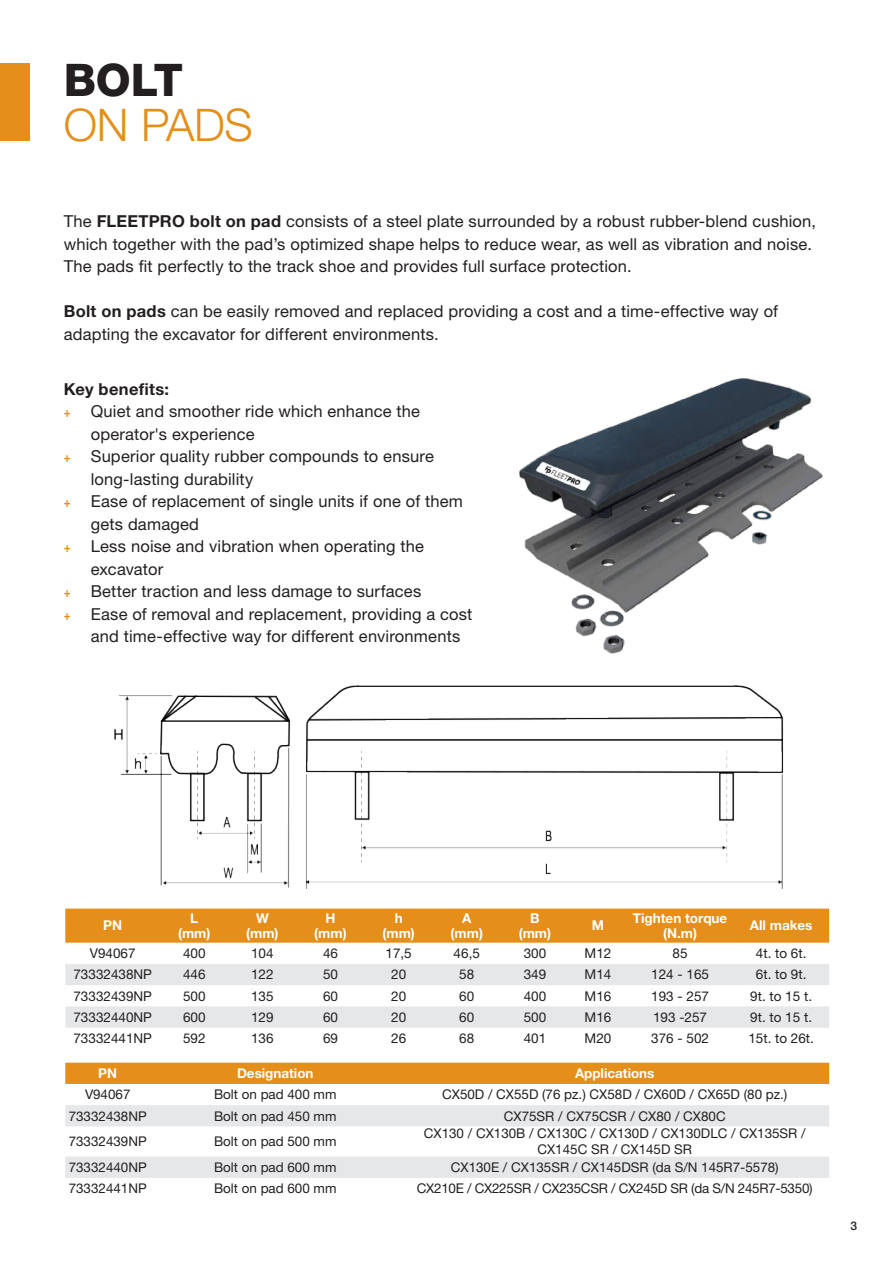
<style>
.page{position:relative;width:893px;height:1263px;background:#fff}
.page>*{position:absolute;margin:0;border:0;box-sizing:border-box;transform-origin:0 0}
.TITOLO_2{font:300 45px "Helvetica Neue LT Pro";letter-spacing:-.01em;color:#e58e19}
.TITOLO_1{font:800 45px "Helvetica Neue LT Pro";color:#231f20}
.TXT__11-15{font:16.5px/22.5px "Helvetica Neue LT Pro";letter-spacing:.01em;color:#231f20}
.TXT__11-15-2{font:700 16.5px "Helvetica Neue LT Pro";letter-spacing:.02em;color:#231f20}
.t1{font:13.5px "Helvetica Neue LT Pro";color:#231f20}
.t2{font:700 13.5px/15px "Helvetica Neue LT Pro";color:#fff;text-align:center}
.t3{font:13.35px/16px "Helvetica Neue LT Pro";color:#231f20;text-align:center}
.t4{font:13.35px "Helvetica Neue LT Pro";letter-spacing:-.02em;color:#231f20}
.t5{font:700 13.35px "Helvetica Neue LT Pro";color:#fff}
.t6{font:500 12px "Helvetica Neue LT Pro";color:#231f20}
.s1{font-weight:700}
.s2{font-weight:700;font-size:13.5px;color:#e58e19}
</style>
<div class="page">
<div style="left:0;top:64px;width:30px;height:77px;background:#e58e19"></div>
<img style="left:519px;top:377px;width:304px;height:277px">
<img style="left:114px;top:685px;width:670px;height:204px">
<div style="left:65px;top:909px;width:764px;height:34px;background:#e58e19"></div>
<svg style="left:65px;top:964px;width:764px;height:64px;fill:#e6e7e9"></svg>
<div style="left:65px;top:1063px;width:764px;height:21px;background:#e58e19"></div>
<svg style="left:65px;top:1105px;width:764px;height:73px;fill:#e6e7e9"></svg>
<p class="TITOLO_1" style="left:64px;top:53px;width:121px">BOLT</p>
<p class="TITOLO_2" style="left:64px;top:97px;width:191px">ON PADS</p>
<p class="TXT__11-15" style="left:64px;top:210px;width:754px">The <span class="s1">FLEETPRO bolt on pad</span> consists of a steel plate surrounded by a robust rubber-blend cushion, which together with the pad’s optimized shape helps to reduce wear, as well as vibration and noise.<br>The pads fit perfectly to the track shoe and provides full surface protection.</p>
<p class="TXT__11-15" style="left:64px;top:300px;width:716px"><span class="s1">Bolt on pads</span> can be easily removed and replaced providing a cost and a time-effective way of adapting the excavator for different environments.</p>
<p class="TXT__11-15-2" style="left:64px;top:378px;width:107px">Key benefits:</p>
<p class="TXT__11-15" style="left:91px;top:400px;width:331px;text-indent:-27px"><span class="s2">+</span> Quiet and smoother ride which enhance the operator's experience</p>
<p class="TXT__11-15" style="left:91px;top:445px;width:345px;text-indent:-27px"><span class="s2">+</span> Superior quality rubber compounds to ensure long-lasting durability</p>
<p class="TXT__11-15" style="left:91px;top:490px;width:374px;text-indent:-27px"><span class="s2">+</span> Ease of replacement of single units if one of them gets damaged</p>
<p class="TXT__11-15" style="left:91px;top:535px;width:335px;text-indent:-27px"><span class="s2">+</span> Less noise and vibration when operating the excavator</p>
<p class="TXT__11-15" style="left:64px;top:580px;width:359px"><span class="s2">+</span> Better traction and less damage to surfaces</p>
<p class="TXT__11-15" style="left:91px;top:602px;width:383px;text-indent:-27px"><span class="s2">+</span> Ease of removal and replacement, providing a cost and time-effective way for different environments</p>
<p class="t2" style="left:103px;top:918px;width:21px">PN</p>
<p class="t2" style="left:190px;top:910px;width:10px">L</p>
<p class="t2" style="left:178px;top:925px;width:34px">(mm)</p>
<p class="t2" style="left:256px;top:910px;width:14px">W</p>
<p class="t2" style="left:246px;top:925px;width:34px">(mm)</p>
<p class="t2" style="left:326px;top:910px;width:12px">H</p>
<p class="t2" style="left:314px;top:925px;width:34px">(mm)</p>
<p class="t2" style="left:395px;top:910px;width:10px">h</p>
<p class="t2" style="left:382px;top:925px;width:34px">(mm)</p>
<p class="t2" style="left:462px;top:910px;width:11px">A</p>
<p class="t2" style="left:451px;top:925px;width:34px">(mm)</p>
<p class="t2" style="left:530px;top:910px;width:11px">B</p>
<p class="t2" style="left:519px;top:925px;width:34px">(mm)</p>
<p class="t2" style="left:592px;top:918px;width:14px">M</p>
<p class="t2" style="left:633px;top:910px;width:96px">Tighten torque (N.m)</p>
<p class="t2" style="left:750px;top:918px;width:64px">All makes</p>
<p class="t1" style="left:90px;top:945px;width:47px">V94067</p>
<p class="t1" style="left:183px;top:945px;width:24px">400</p>
<p class="t1" style="left:251px;top:945px;width:24px">104</p>
<p class="t1" style="left:323px;top:945px;width:17px">46</p>
<p class="t1" style="left:385px;top:945px;width:28px">17,5</p>
<p class="t1" style="left:454px;top:945px;width:28px">46,5</p>
<p class="t1" style="left:524px;top:945px;width:24px">300</p>
<p class="t1" style="left:585px;top:945px;width:28px">M12</p>
<p class="t1" style="left:673px;top:945px;width:17px">85</p>
<p class="t1" style="left:756px;top:945px;width:52px">4t. to 6t.</p>
<p class="t1" style="left:73px;top:966px;width:80px">73332438NP</p>
<p class="t1" style="left:183px;top:966px;width:24px">446</p>
<p class="t1" style="left:251px;top:966px;width:24px">122</p>
<p class="t1" style="left:323px;top:966px;width:17px">50</p>
<p class="t1" style="left:391px;top:966px;width:17px">20</p>
<p class="t1" style="left:459px;top:966px;width:17px">58</p>
<p class="t1" style="left:524px;top:966px;width:24px">349</p>
<p class="t1" style="left:585px;top:966px;width:28px">M14</p>
<p class="t1" style="left:651px;top:966px;width:59px">124 - 165</p>
<p class="t1" style="left:756px;top:966px;width:52px">6t. to 9t.</p>
<p class="t1" style="left:73px;top:988px;width:80px">73332439NP</p>
<p class="t1" style="left:183px;top:988px;width:24px">500</p>
<p class="t1" style="left:251px;top:988px;width:24px">135</p>
<p class="t1" style="left:323px;top:988px;width:17px">60</p>
<p class="t1" style="left:391px;top:988px;width:17px">20</p>
<p class="t1" style="left:459px;top:988px;width:17px">60</p>
<p class="t1" style="left:524px;top:988px;width:24px">400</p>
<p class="t1" style="left:585px;top:988px;width:28px">M16</p>
<p class="t1" style="left:651px;top:988px;width:59px">193 - 257</p>
<p class="t1" style="left:750px;top:988px;width:63px">9t. to 15 t.</p>
<p class="t1" style="left:73px;top:1009px;width:80px">73332440NP</p>
<p class="t1" style="left:183px;top:1009px;width:24px">600</p>
<p class="t1" style="left:251px;top:1009px;width:24px">129</p>
<p class="t1" style="left:323px;top:1009px;width:17px">60</p>
<p class="t1" style="left:391px;top:1009px;width:17px">20</p>
<p class="t1" style="left:459px;top:1009px;width:17px">60</p>
<p class="t1" style="left:524px;top:1009px;width:24px">500</p>
<p class="t1" style="left:585px;top:1009px;width:28px">M16</p>
<p class="t1" style="left:653px;top:1009px;width:56px">193 -257</p>
<p class="t1" style="left:750px;top:1009px;width:63px">9t. to 15 t.</p>
<p class="t1" style="left:73px;top:1030px;width:80px">73332441NP</p>
<p class="t1" style="left:183px;top:1030px;width:24px">592</p>
<p class="t1" style="left:251px;top:1030px;width:24px">136</p>
<p class="t1" style="left:323px;top:1030px;width:17px">69</p>
<p class="t1" style="left:391px;top:1030px;width:17px">26</p>
<p class="t1" style="left:459px;top:1030px;width:17px">68</p>
<p class="t1" style="left:524px;top:1030px;width:24px">401</p>
<p class="t1" style="left:585px;top:1030px;width:28px">M20</p>
<p class="t1" style="left:651px;top:1030px;width:59px">376 - 502</p>
<p class="t1" style="left:748px;top:1030px;width:67px">15t. to 26t.</p>
<p class="t5" style="left:98px;top:1065px;width:20px">PN</p>
<p class="t5" style="left:237px;top:1065px;width:78px">Designation</p>
<p class="t5" style="left:575px;top:1065px;width:81px">Applications</p>
<p class="t3" style="left:85px;top:1086px;width:47px">V94067</p>
<p class="t3" style="left:214px;top:1086px;width:124px">Bolt on pad 400 mm</p>
<p class="t3" style="left:442px;top:1086px;width:347px">CX50D / CX55D (76 pz.) CX58D / CX60D / CX65D (80 pz.)</p>
<p class="t3" style="left:69px;top:1108px;width:79px">73332438NP</p>
<p class="t3" style="left:214px;top:1108px;width:124px">Bolt on pad 450 mm</p>
<p class="t3" style="left:504px;top:1108px;width:223px">CX75SR / CX75CSR / CX80 / CX80C</p>
<p class="t3" style="left:69px;top:1133px;width:79px">73332439NP</p>
<p class="t3" style="left:214px;top:1133px;width:124px">Bolt on pad 500 mm</p>
<p class="t3" style="left:424px;top:1125px;width:383px">CX130 / CX130B / CX130C / CX130D / CX130DLC / CX135SR /<br>CX145C SR / CX145D SR</p>
<p class="t3" style="left:69px;top:1159px;width:79px">73332440NP</p>
<p class="t3" style="left:214px;top:1159px;width:124px">Bolt on pad 600 mm</p>
<p class="t3" style="left:451px;top:1159px;width:329px">CX130E / CX135SR / CX145DSR (da S/N 145R7-5578)</p>
<p class="t3" style="left:69px;top:1180px;width:79px">73332441NP</p>
<p class="t3" style="left:214px;top:1180px;width:124px">Bolt on pad 600 mm</p>
<p class="t4" style="left:417px;top:1180px;width:397px">CX210E / CX225SR / CX235CSR / CX245D SR (da S/N 245R7-5350)</p>
<p class="t6" style="left:850px;top:1218px;width:8px">3</p>
</div>
